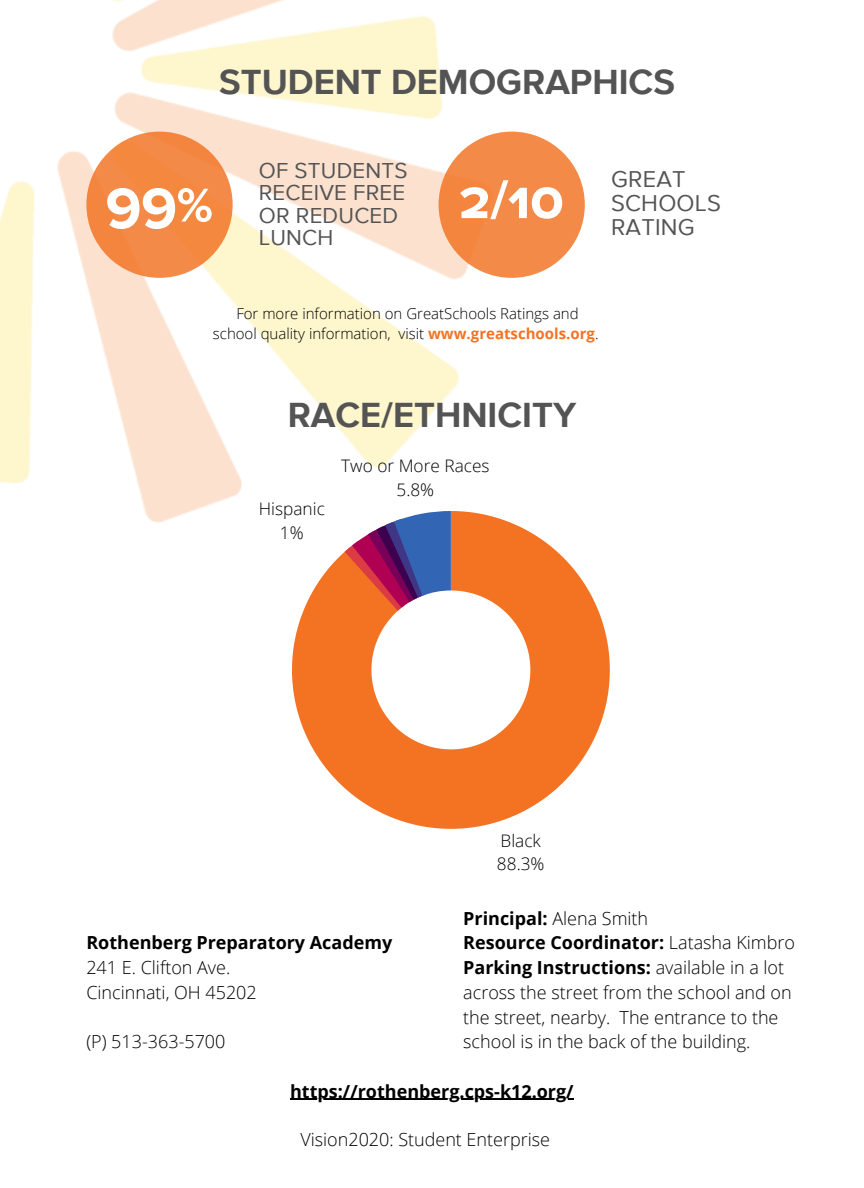
<style>
.page{position:relative;width:864px;height:1188px;background:#fff}
.page>*{position:absolute;margin:0;border:0;box-sizing:border-box;transform-origin:0 0}
.t1{font:700 59.55px "Proxima Nova S";color:#fff}
.t2{font:700 55.05px "Proxima Nova S";color:#fff}
.t3{font:700 36px "Proxima Nova S";color:#545454}
.t4{font:23.55px/24px "Proxima Nova S";letter-spacing:.01em;color:#545454}
.t5{font:22.35px/22.5px "Proxima Nova S";letter-spacing:.01em;color:#545454}
.t6{font:300 18px/24.8px "Open Sans";color:#000}
.t7{font:700 18px "Open Sans";color:#000}
.t8{font:300 17.25px "Open Sans";color:#000}
.t9{font:300 15px/20.2px "Open Sans";color:#000;text-align:center}
.s1{font-weight:700;color:#f37323}
.s2{font-weight:300}
.s3{font-weight:700}
</style>
<div class="page">
<img style="left:0;top:0;width:560px;height:523px">
<div style="left:86px;top:132px;width:147px;height:146px;background:#f48840;border-radius:50%"></div>
<div style="left:439px;top:132px;width:146px;height:146px;background:#f48a47;border-radius:50%"></div>
<svg style="left:292px;top:511px;width:318px;height:318px;fill:#f37323"></svg>
<svg style="left:345px;top:511px;width:106px;height:100px"></svg>
<hr style="left:290px;top:1099px;width:284px;height:1px;background:#000">
<p class="t3" style="left:219px;top:65px;width:457px">STUDENT DEMOGRAPHICS</p>
<p class="t1" style="left:105px;top:174px;width:109px">99%</p>
<p class="t5" style="left:259px;top:160px;width:150px">OF STUDENTS<br>RECEIVE FREE<br>OR REDUCED<br>LUNCH</p>
<p class="t2" style="left:459px;top:175px;width:107px">2/10</p>
<p class="t4" style="left:611px;top:169px;width:112px">GREAT<br>SCHOOLS<br>RATING</p>
<p class="t9" style="left:213px;top:303px;width:387px">For more information on GreatSchools Ratings and school quality information, visit <span class="s1">www.greatschools.org</span>.</p>
<p class="t3" style="left:288px;top:399px;width:290px">RACE/ETHNICITY</p>
<p class="t8" style="left:259px;top:497px;width:68px">Hispanic</p>
<p class="t8" style="left:280px;top:521px;width:25px">1%</p>
<p class="t8" style="left:341px;top:454px;width:150px">Two or More Races</p>
<p class="t8" style="left:397px;top:478px;width:39px">5.8%</p>
<p class="t8" style="left:501px;top:828px;width:42px">Black</p>
<p class="t8" style="left:497px;top:852px;width:49px">88.3%</p>
<p class="t7" style="left:463px;top:905px;width:186px">Principal: <span class="s2">Alena Smith</span></p>
<p class="t7" style="left:463px;top:930px;width:333px">Resource Coordinator: <span class="s2">Latasha Kimbro</span></p>
<p class="t6" style="left:463px;top:955px;width:330px"><span class="s3">Parking Instructions:</span> available in a lot across the street from the school and on the street, nearby. The entrance to the school is in the back of the building.</p>
<p class="t7" style="left:290px;top:1079px;width:285px">https://rothenberg.cps-k12.org/</p>
<p class="t6" style="left:300px;top:1127px;width:251px">Vision2020: Student Enterprise</p>
<p class="t7" style="left:86px;top:930px;width:307px">Rothenberg Preparatory Academy</p>
<p class="t6" style="left:86px;top:955px;width:145px">241 E. Clifton Ave.</p>
<p class="t6" style="left:86px;top:980px;width:172px">Cincinnati, OH 45202</p>
<p class="t6" style="left:86px;top:1029px;width:141px">(P) 513-363-5700</p>
</div>
